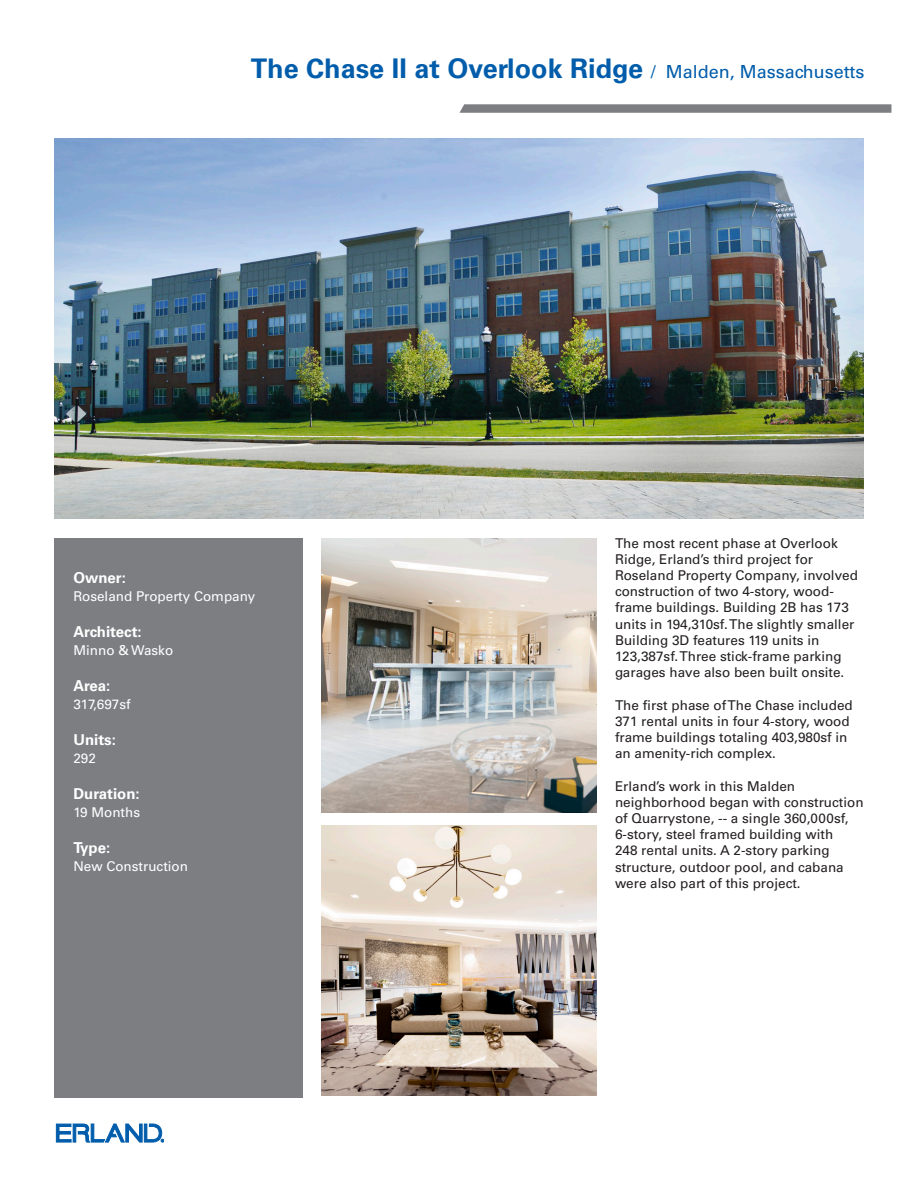
<style>
.page{position:relative;width:918px;height:1188px;background:#fff}
.page>*{position:absolute;margin:0;border:0;box-sizing:border-box;transform-origin:0 0}
.t1{font:700 27px "Univers LT Std";color:#015dab}
.t2{font:700 15px "Univers LT Std";color:#fff}
.t3{font:13.5px/16.2px "Univers LT Std";color:#231f20}
.t4{font:13.5px "Univers LT Std";color:#fff}
.s1{font-weight:400;font-size:18px}
</style>
<div class="page">
<div style="left:54px;top:538px;width:249px;height:559px;background:#7d7e82"></div>
<svg style="left:459px;top:104px;width:432px;height:9px;background:#85868a"></svg>
<svg style="left:56px;top:1124px;width:108px;height:18px"></svg>
<img style="left:54px;top:139px;width:810px;height:379px">
<img style="left:321px;top:538px;width:276px;height:274px">
<img style="left:321px;top:825px;width:276px;height:270px">
<h1 class="t1" style="left:251px;top:52px;width:615px">The Chase II at Overlook Ridge <span class="s1">/ Malden, Massachusetts</span></h1>
<p class="t2" style="left:73px;top:568px;width:54px">Owner:</p>
<p class="t4" style="left:73px;top:588px;width:183px">Roseland Property Company</p>
<p class="t2" style="left:73px;top:622px;width:70px">Architect:</p>
<p class="t4" style="left:73px;top:642px;width:101px">Minno &amp; Wasko</p>
<p class="t2" style="left:73px;top:676px;width:39px">Area:</p>
<p class="t4" style="left:73px;top:696px;width:59px">317,697sf</p>
<p class="t2" style="left:73px;top:730px;width:44px">Units:</p>
<p class="t4" style="left:73px;top:750px;width:24px">292</p>
<p class="t2" style="left:73px;top:784px;width:68px">Duration:</p>
<p class="t4" style="left:73px;top:804px;width:68px">19 Months</p>
<p class="t2" style="left:73px;top:838px;width:38px">Type:</p>
<p class="t4" style="left:73px;top:858px;width:116px">New Construction</p>
<p class="t3" style="left:615px;top:535px;width:244px">The most recent phase at Overlook Ridge, Erland’s third project for Roseland Property Company, involved construction of two 4-story, wood&shy;frame buildings. Building 2B has 173 units in 194,310sf. The slightly smaller Building 3D features 119 units in 123,387sf. Three stick-frame parking garages have also been built onsite.</p>
<p class="t3" style="left:615px;top:697px;width:239px">The first phase of The Chase included 371 rental units in four 4-story, wood frame buildings totaling 403,980sf in an amenity-rich complex.</p>
<p class="t3" style="left:615px;top:778px;width:250px">Erland’s work in this Malden neighborhood began with construction of Quarrystone, -- a single 360,000sf, 6-story, steel framed building with<br>248 rental units. A 2-story parking structure, outdoor pool, and cabana were also part of this project.</p>
</div>
